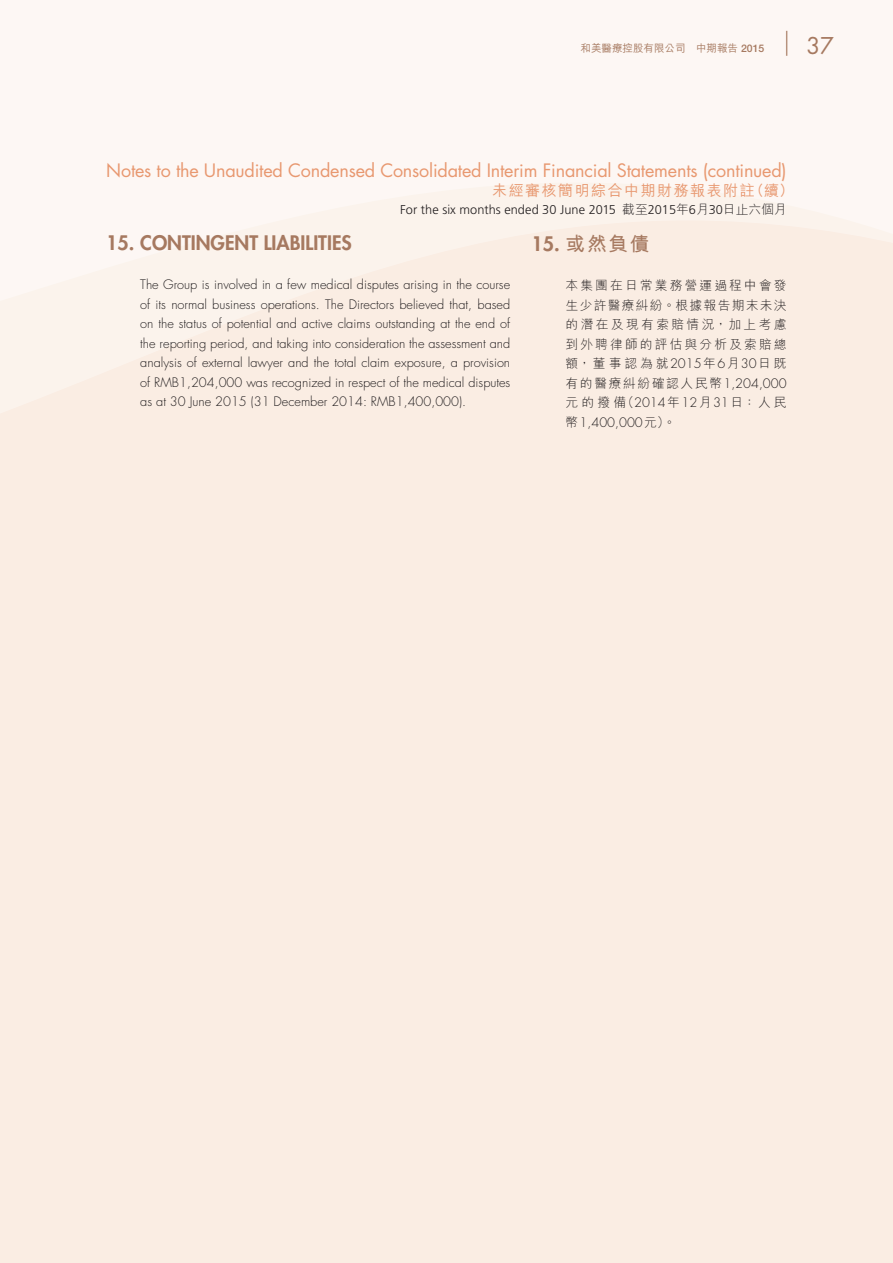
<style>
.page{position:relative;width:893px;height:1263px;background:#faede3}
.page>*{position:absolute;margin:0;border:0;box-sizing:border-box;transform-origin:0 0}
.t1{font:22.5px "Futura Std";color:#a67960}
.t2{font:800 19.5px "Futura Std";color:#a67960}
.t3{font:700 19.5px "M Hei HK";color:#a67960}
.t4{font:18px "Futura Std";letter-spacing:-.01em;color:#e89870}
.t5{font:500 15px "M Hei HK";letter-spacing:.1em;color:#e89870}
.t6{font:300 12.75px/19.5px "Futura Std";color:#231f20;text-align:justify}
.t7{font:300 12.75px/19.5px "M Hei HK";letter-spacing:.165em;color:#231f20;text-align:justify}
.t8{font:300 12.75px "Frutiger LT Std";letter-spacing:.005em;color:#231f20}
.t9{font:500 10.5px "M Hei HK";color:#a67960}
.s1{font-family:"Helvetica Neue LT Std"}
.s2{font-family:"Futura Std";font-weight:800}
.s3{font-family:"Futura Std"}
.s4{font-family:"M Hei HK"}
</style>
<div class="page">
<svg style="left:0;top:0;width:893px;height:301px;fill:#fdf7f4"></svg>
<svg style="left:786px;top:31px;width:1px;height:25px"></svg>
<p class="t9" style="left:581px;top:41px;width:185px">和美醫療控股有限公司 中期報告 <span class="s1">2015</span></p>
<h1 class="t1" style="left:806px;top:31px;width:29px">37</h1>
<h3 class="t4" style="left:106px;top:159px;width:682px">Notes to the Unaudited Condensed Consolidated Interim Financial Statements (continued)</h3>
<p class="t5" style="left:492px;top:180px;width:303px">未經審核簡明綜合中期財務報表附註（續）</p>
<h2 class="t3" style="left:531px;top:230px;width:119px"><span class="s2">15.</span> 或然負債</h2>
<p class="t7" style="left:566px;top:276px;width:223px">本集團在日常業務營運過程中會發生少許醫療糾紛。根據報告期末未決的潛在及現有索賠情況，加上考慮到外聘律師的評估與分析及索賠總額，董事認為就<span class="s3">2015</span>年<span class="s3">6</span>月<span class="s3">30</span>日既有的醫療糾紛確認人民幣<span class="s3">1,204,000</span>元的撥備（<span class="s3">2014</span>年<span class="s3">12</span>月<span class="s3">31</span>日：人民</p>
<p class="t6" style="left:566px;top:413px;width:112px"><span class="s4">幣</span>1,400,000<span class="s4">元）。</span></p>
<p class="t8" style="left:400px;top:202px;width:388px">For the six months ended 30 June 2015 <span class="s4">截至</span>2015<span class="s4">年</span>6<span class="s4">月</span>30<span class="s4">日止六個月</span></p>
<h2 class="t2" style="left:106px;top:231px;width:247px">15. CONTINGENT LIABILITIES</h2>
<p class="t6" style="left:140px;top:275px;width:372px">The Group is involved in a few medical disputes arising in the course of its normal business operations. The Directors believed that, based on the status of potential and active claims outstanding at the end of the reporting period, and taking into consideration the assessment and analysis of external lawyer and the total claim exposure, a provision of RMB1,204,000 was recognized in respect of the medical disputes as at 30 June 2015 (31 December 2014: RMB1,400,000).</p>
</div>
